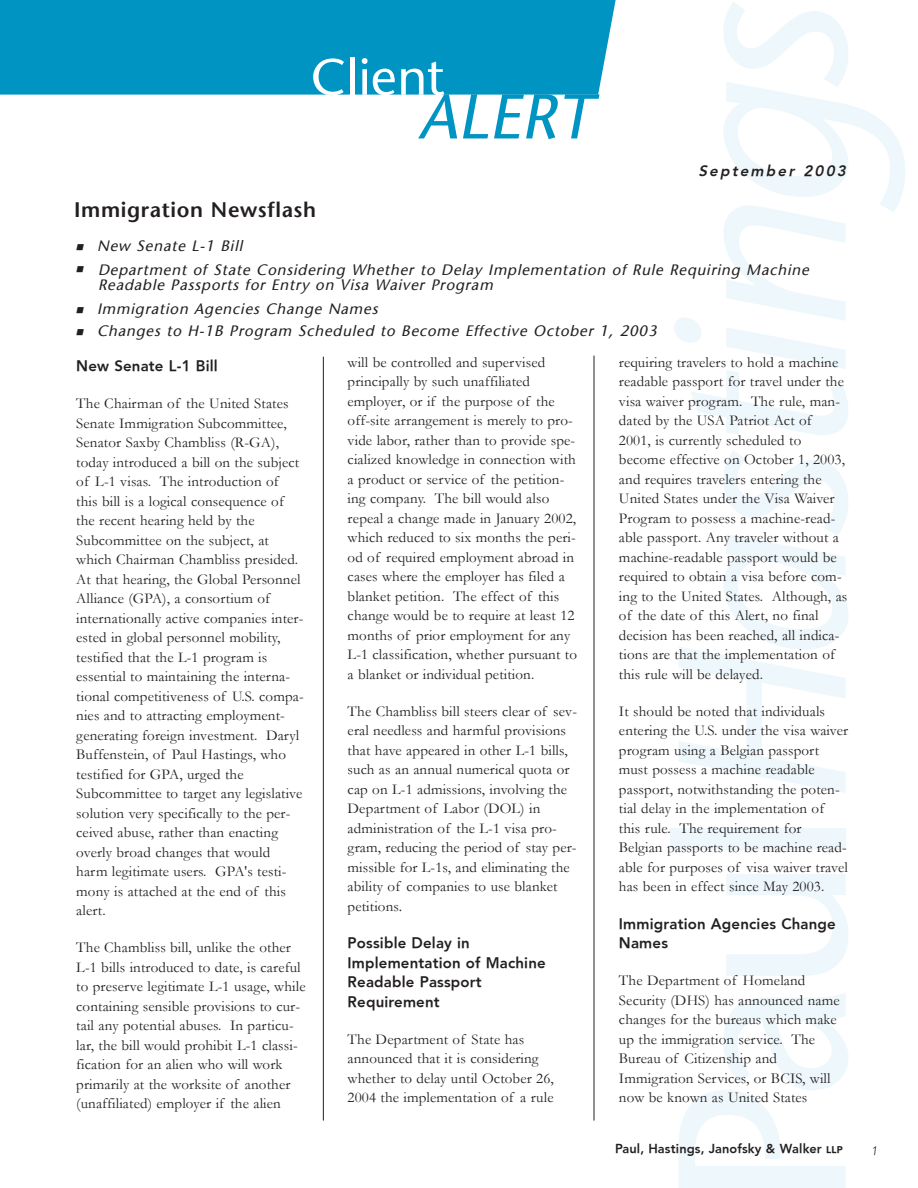
<style>
.page{position:relative;width:918px;height:1188px;background:#fff}
.page>*{position:absolute;margin:0;border:0;box-sizing:border-box;transform-origin:0 0}
.t1{font:italic 500 63px "ITC Stone Sans";color:#0094c3}
.t2{font:500 51px "ITC Stone Sans";color:#fff}
.t3{font:600 21px "ITC Stone Sans";letter-spacing:.03em;color:#231f20}
.t4{font:15px/19.5px "Garamond";letter-spacing:.01em;color:#231f20}
.t5{font:italic 500 15px/15px "ITC Stone Sans";color:#231f20}
.t6{font:800 15px/19.5px "Avenir 85";letter-spacing:.01em;color:#231f20}
.t7{font:italic 800 15px "Avenir 85";color:#231f20}
.t8{font:800 12.75px "Avenir 85";letter-spacing:.01em;color:#231f20}
.t9{font:italic 300 12px "Avenir 35";color:#231f20}
.t10{font:italic 10.5px "Wingdings";color:#231f20}
.s1{font-style:italic}
.s2{font-family:"Avenir 95";font-weight:900;font-size:9.6px}
</style>
<div class="page">
<div style="left:0;top:0;width:616px;height:95px;background:#0094c3"></div>
<svg style="left:679px;top:993px;width:169px;height:195px"></svg>
<svg style="left:726px;top:874px;width:122px;height:102px"></svg>
<div style="left:670px;top:829px;width:176px;height:21px;background:#eef7fb"></div>
<svg style="left:679px;top:450px;width:169px;height:343px"></svg>
<svg style="left:674px;top:2px;width:231px;height:433px"></svg>
<hr style="left:594px;top:356px;width:1px;height:765px;background:#231f20">
<hr style="left:323px;top:357px;width:1px;height:764px;background:#231f20">
<h2 class="t2" style="left:311px;top:47px;width:135px">Client</h2>
<h1 class="t1" style="left:418px;top:79px;width:189px">ALERT</h1>
<p class="t7" style="left:698px;top:162px;width:152px">September 2003</p>
<h3 class="t3" style="left:74px;top:197px;width:243px">Immigration Newsflash</h3>
<p class="t5" style="left:75px;top:238px;width:172px">■ New Senate L-1 Bill</p>
<p class="t10" style="left:75px;top:264px;width:12px">■</p>
<p class="t5" style="left:75px;top:301px;width:307px">■ Immigration Agencies Change Names</p>
<p class="t5" style="left:75px;top:324px;width:587px">■ Changes to H-1B Program Scheduled to Become Effective October 1, 2003</p>
<p class="t5" style="left:98px;top:262px;width:716px">Department of State Considering Whether to Delay Implementation of Rule Requiring Machine<br>Readable Passports for Entry on Visa Waiver Program</p>
<p class="t6" style="left:76px;top:356px;width:143px">New Senate L-1 Bill</p>
<p class="t4" style="left:76px;top:393px;width:229px">The Chairman of the United States Senate Immigration Subcommittee, Senator Saxby Chambliss (R-GA), today introduced a bill on the subject of L-1 visas. The introduction of this bill is a logical consequence of the recent hearing held by the Subcommittee on the subject, at which Chairman Chambliss presided.<br>At that hearing, the Global Personnel Alliance (GPA), a consortium of internationally active companies inter&shy;ested in global personnel mobility, testified that the L-1 program is essential to maintaining the interna&shy;tional competitiveness of U.S. compa&shy;nies and to attracting employment&shy;generating foreign investment. Daryl Buffenstein, of Paul Hastings, who testified for GPA, urged the Subcommittee to target any legislative solution very specifically to the per&shy;ceived abuse, rather than enacting overly broad changes that would harm legitimate users. GPA's testi&shy;mony is attached at the end of this alert.</p>
<p class="t4" style="left:76px;top:938px;width:231px">The Chambliss bill, unlike the other L-1 bills introduced to date, is careful to preserve legitimate L-1 usage, while containing sensible provisions to cur&shy;tail any potential abuses. In particu&shy;lar, the bill would prohibit L-1 classi&shy;fication for an alien who will work primarily at the worksite of another (unaffiliated) employer if the alien</p>
<p class="t4" style="left:348px;top:352px;width:231px">will be controlled and supervised principally by such unaffiliated employer, or if the purpose of the off-site arrangement is merely to pro&shy;vide labor, rather than to provide spe&shy;cialized knowledge in connection with a product or service of the petition&shy;ing company. The bill would also repeal a change made in January 2002, which reduced to six months the peri&shy;od of required employment abroad in cases where the employer has filed a blanket petition. The effect of this change would be to require at least 12 months of prior employment for any L-1 classification, whether pursuant to a blanket or individual petition.</p>
<p class="t4" style="left:348px;top:701px;width:231px">The Chambliss bill steers clear of sev&shy;eral needless and harmful provisions that have appeared in other L-1 bills, such as an annual numerical quota or cap on L-1 admissions, involving the Department of Labor (DOL) in administration of the L-1 visa pro&shy;gram, reducing the period of stay per&shy;missible for L-1s, and eliminating the ability of companies to use blanket petitions<span class="s1">.</span></p>
<p class="t6" style="left:348px;top:933px;width:200px">Possible Delay in<br>Implementation of Machine<br>Readable Passport<br>Requirement</p>
<p class="t4" style="left:348px;top:1029px;width:208px">The Department of State has announced that it is considering whether to delay until October 26,<br>2004 the implementation of a rule</p>
<p class="t4" style="left:619px;top:352px;width:230px">requiring travelers to hold a machine readable passport for travel under the visa waiver program. The rule, man&shy;dated by the USA Patriot Act of 2001, is currently scheduled to become effective on October 1, 2003, and requires travelers entering the United States under the Visa Waiver Program to possess a machine-read&shy;able passport. Any traveler without a machine-readable passport would be required to obtain a visa before com&shy;ing to the United States. Although, as of the date of this Alert, no final decision has been reached, all indica&shy;tions are that the implementation of this rule will be delayed.</p>
<p class="t4" style="left:619px;top:701px;width:231px">It should be noted that individuals entering the U.S. under the visa waiver program using a Belgian passport must possess a machine readable passport, notwithstanding the poten&shy;tial delay in the implementation of this rule. The requirement for Belgian passports to be machine read&shy;able for purposes of visa waiver travel has been in effect since May 2003.</p>
<p class="t6" style="left:619px;top:914px;width:218px">Immigration Agencies Change<br>Names</p>
<p class="t4" style="left:619px;top:971px;width:222px">The Department of Homeland<br>Security (DHS) has announced name changes for the bureaus which make up the immigration service. The<br>Bureau of Citizenship and<br>Immigration Services, or BCIS, will now be known as United States</p>
<p class="t8" style="left:615px;top:1141px;width:229px">Paul, Hastings, Janofsky &amp; Walker <span class="s2">LLP</span></p>
<p class="t9" style="left:871px;top:1144px;width:8px">1</p>
</div>
